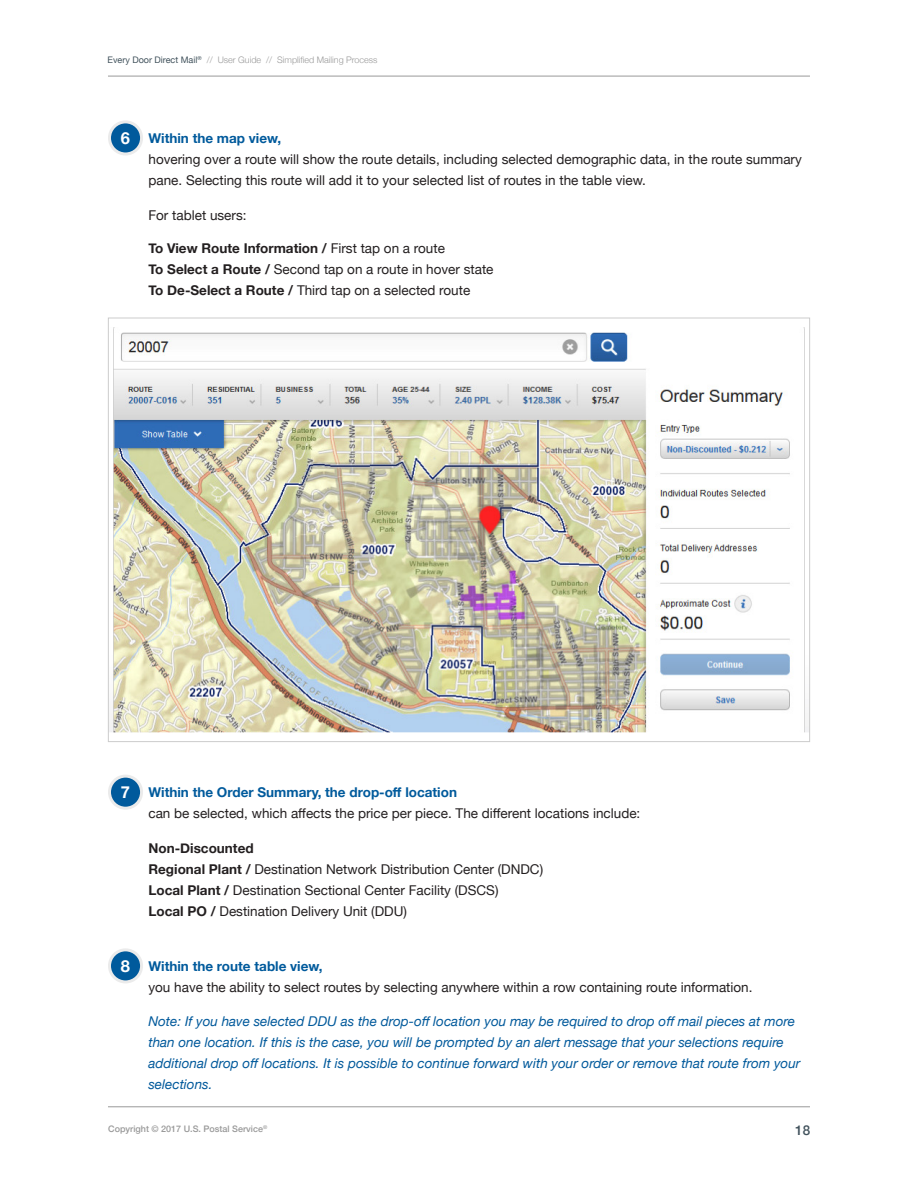
<style>
.page{position:relative;width:918px;height:1188px;background:#fff}
.page>*{position:absolute;margin:0;border:0;box-sizing:border-box;transform-origin:0 0}
.t1{font:700 16.5px "Helvetica Neue";color:#fff}
.circle_step{font:13.5px/21px "Helvetica Neue";color:#231f20}
.Notation{font:italic 13.5px/21px "Helvetica Neue";color:#00599b}
.circle_step-2{font:700 13.5px "Helvetica Neue";color:#005a9c}
.t2{font:700 13.5px "Helvetica Neue";color:#231f20}
.t3{font:500 13.5px "Helvetica Neue";color:#41525c}
.t4{font:300 9px "Helvetica Neue";color:#999}
.t5{font:500 9px "Helvetica Neue";color:#999}
.s1{font-weight:400;color:#41525c}
.s2{font-weight:400}
.s3{font-weight:700}
</style>
<div class="page">
<hr style="left:108px;top:76px;width:702px;height:1px;background:#999">
<hr style="left:108px;top:1106px;width:702px;height:1px;background:#999">
<img style="left:110px;top:327px;width:698px;height:405px">
<div style="left:110px;top:122px;width:32px;height:32px;background:#005a9c;border-radius:50%"></div>
<div style="left:108px;top:120px;width:35px;height:35px;border:3px solid #ebebeb;border-radius:50%"></div>
<div style="left:110px;top:776px;width:32px;height:32px;background:#005a9c;border-radius:50%"></div>
<div style="left:108px;top:775px;width:35px;height:35px;border:3px solid #ebebeb;border-radius:50%"></div>
<div style="left:110px;top:950px;width:32px;height:32px;background:#005a9c;border-radius:50%"></div>
<div style="left:108px;top:948px;width:35px;height:35px;border:3px solid #ebebeb;border-radius:50%"></div>
<p class="t4" style="left:108px;top:52px;width:271px"><span class="s1">Every Door Direct Mail</span><sup>®</sup> // User Guide // Simplified Mailing Process</p>
<p class="t1" style="left:121px;top:125px;width:11px">6</p>
<p class="circle_step-2" style="left:148px;top:128px;width:134px">Within the map view,</p>
<p class="circle_step" style="left:148px;top:150px;width:655px">hovering over a route will show the route details, including selected demographic data, in the route summary pane. Selecting this route will add it to your selected list of routes in the table view.</p>
<p class="circle_step" style="left:148px;top:205px;width:100px">For tablet users:</p>
<p class="t2" style="left:148px;top:238px;width:298px">To View Route Information / <span class="s2">First tap on a route</span></p>
<p class="circle_step" style="left:148px;top:259px;width:347px"><span class="s3">To Select a Route /</span> Second tap on a route in hover state</p>
<p class="circle_step" style="left:148px;top:280px;width:323px"><span class="s3">To De-Select a Route /</span> Third tap on a selected route</p>
<p class="t1" style="left:121px;top:779px;width:11px">7</p>
<p class="circle_step-2" style="left:148px;top:782px;width:310px">Within the Order Summary, the drop-off location</p>
<p class="circle_step" style="left:148px;top:804px;width:493px">can be selected, which affects the price per piece. The different locations include:</p>
<p class="t2" style="left:148px;top:837px;width:107px">Non-Discounted</p>
<p class="circle_step" style="left:148px;top:859px;width:396px"><span class="s3">Regional Plant /</span> Destination Network Distribution Center (DNDC)</p>
<p class="circle_step" style="left:148px;top:880px;width:351px"><span class="s3">Local Plant /</span> Destination Sectional Center Facility (DSCS)</p>
<p class="circle_step" style="left:148px;top:901px;width:260px"><span class="s3">Local PO /</span> Destination Delivery Unit (DDU)</p>
<p class="t1" style="left:121px;top:953px;width:11px">8</p>
<p class="circle_step-2" style="left:148px;top:956px;width:175px">Within the route table view,</p>
<p class="circle_step" style="left:148px;top:977px;width:606px">you have the ability to select routes by selecting anywhere within a row containing route information.</p>
<p class="Notation" style="left:148px;top:1012px;width:653px">Note: If you have selected DDU as the drop-off location you may be required to drop off mail pieces at more than one location. If this is the case, you will be prompted by an alert message that your selections require additional drop off locations. It is possible to continue forward with your order or remove that route from your selections.</p>
<p class="t5" style="left:108px;top:1122px;width:161px">Copyright © 2017 U.S. Postal Service<sup>®</sup></p>
<p class="t3" style="left:795px;top:1120px;width:17px">18</p>
</div>
